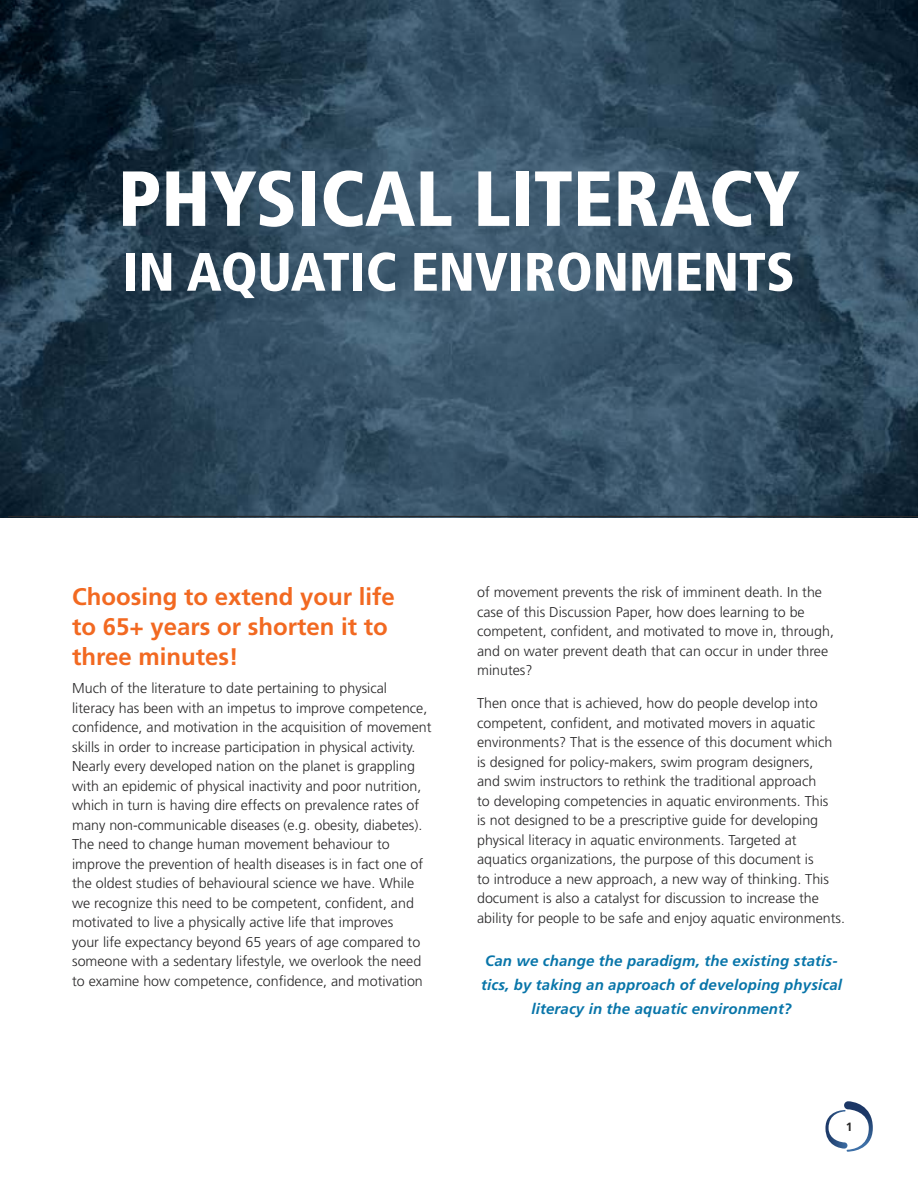
<style>
.page{position:relative;width:918px;height:1188px;background:#fff}
.page>*{position:absolute;margin:0;border:0;box-sizing:border-box;transform-origin:0 0}
.t1{font:900 condensed 78px "Frutiger LT Std";color:#fff}
.t2{font:900 condensed 54px "Frutiger LT Std";color:#fff}
.t3{font:700 24px/30px "Frutiger LT Std";color:#f26921}
.t4{font:italic 700 15px/24px "Frutiger LT Std";letter-spacing:.01em;color:#0875a9;text-align:center}
.t5{font:300 14.25px/19.5px "Frutiger LT Std";color:#292829}
.t6{font:700 12px "Frutiger LT Std";color:#292829}
</style>
<div class="page">
<svg style="left:825px;top:1101px;width:48px;height:51px"></svg>
<img style="left:0;top:0;width:918px;height:517px">
<hr style="left:8px;top:516px;width:910px;height:1px;background:#292829">
<h1 class="t1" style="left:118px;top:152px;width:683px">PHYSICAL LITERACY</h1>
<h2 class="t2" style="left:123px;top:239px;width:674px">IN AQUATIC ENVIRONMENTS</h2>
<h3 class="t3" style="left:72px;top:582px;width:324px">Choosing to extend your life to 65+ years or shorten it to three minutes!</h3>
<p class="t5" style="left:72px;top:679px;width:361px">Much of the literature to date pertaining to physical literacy has been with an impetus to improve competence, confidence, and motivation in the acquisition of movement skills in order to increase participation in physical activity.<br>Nearly every developed nation on the planet is grappling with an epidemic of physical inactivity and poor nutrition, which in turn is having dire effects on prevalence rates of many non-communicable diseases (e.g. obesity, diabetes).<br>The need to change human movement behaviour to improve the prevention of health diseases is in fact one of the oldest studies of behavioural science we have. While we recognize this need to be competent, confident, and motivated to live a physically active life that improves<br>your life expectancy beyond 65 years of age compared to someone with a sedentary lifestyle, we overlook the need to examine how competence, confidence, and motivation</p>
<p class="t5" style="left:477px;top:583px;width:358px">of movement prevents the risk of imminent death. In the case of this Discussion Paper, how does learning to be competent, confident, and motivated to move in, through, and on water prevent death that can occur in under three minutes?</p>
<p class="t5" style="left:477px;top:694px;width:369px">Then once that is achieved, how do people develop into competent, confident, and motivated movers in aquatic environments? That is the essence of this document which<br>is designed for policy-makers, swim program designers,<br>and swim instructors to rethink the traditional approach<br>to developing competencies in aquatic environments. This<br>is not designed to be a prescriptive guide for developing physical literacy in aquatic environments. Targeted at aquatics organizations, the purpose of this document is<br>to introduce a new approach, a new way of thinking. This document is also a catalyst for discussion to increase the ability for people to be safe and enjoy aquatic environments.</p>
<p class="t4" style="left:481px;top:949px;width:362px">Can we change the paradigm, the existing statis&shy;tics, by taking an approach of developing physical literacy in the aquatic environment?</p>
<p class="t6" style="left:846px;top:1120px;width:8px">1</p>
</div>
